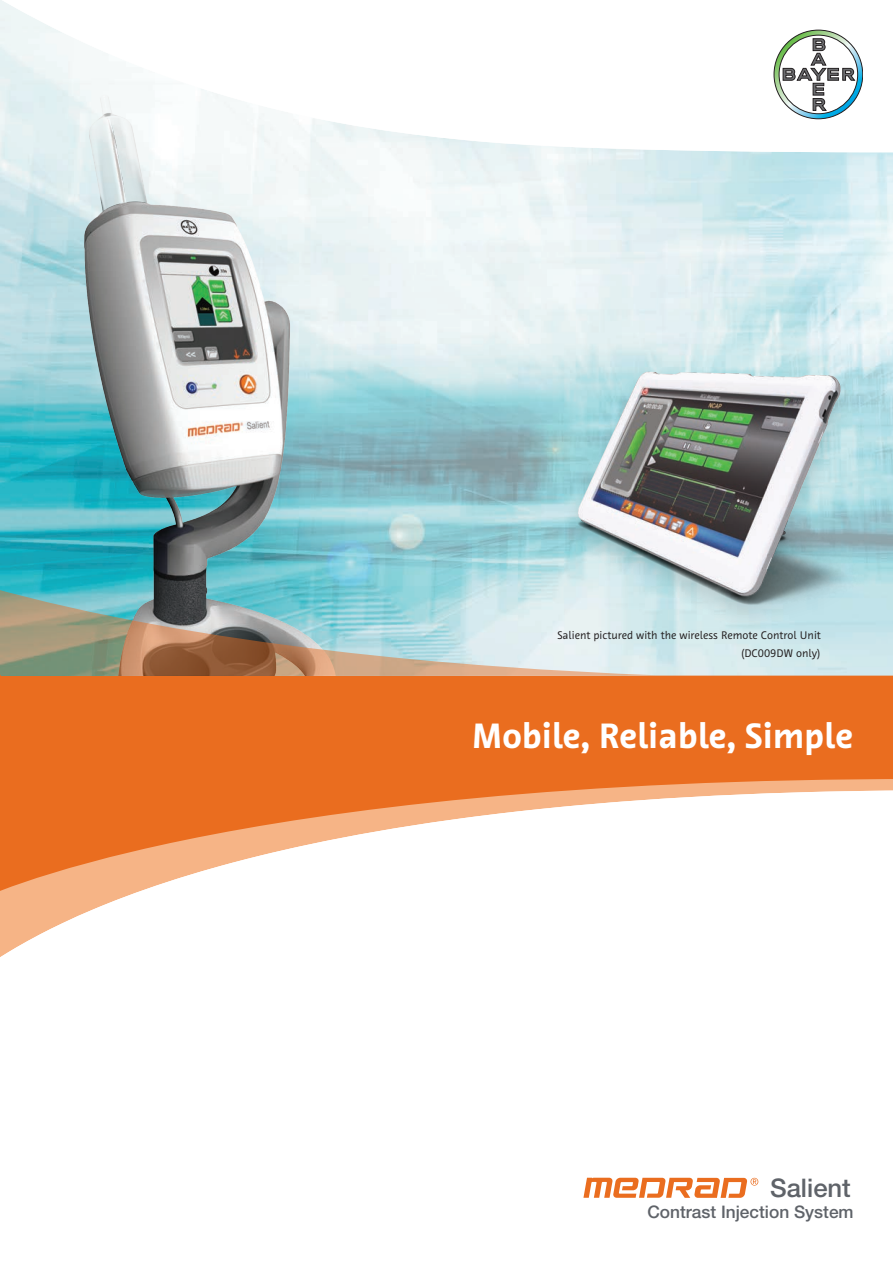
<style>
.page{position:relative;width:893px;height:1263px;background:#fff}
.page>*{position:absolute;margin:0;border:0;box-sizing:border-box;transform-origin:0 0}
.t1{font:700 36px "Bayer Sans";letter-spacing:-.01em;color:#fff}
.t2{font:500 25.65px "Helvetica Neue";color:#5f6369}
.t3{font:500 17.25px "Helvetica Neue";color:#5f6369}
.t4{font:11.25px/18px "Bayer Sans";color:#231f20;text-align:right}
</style>
<div class="page">
<img style="left:0;top:154px;width:893px;height:522px">
<img style="left:556px;top:335px;width:313px;height:296px">
<img style="left:16px;top:154px;width:332px;height:522px">
<svg style="left:0;top:0;width:893px;height:154px"></svg>
<svg style="left:0;top:901px;width:113px;height:56px"></svg>
<svg style="left:1px;top:676px;width:892px;height:225px;fill:#ea6d1f"></svg>
<svg style="left:0;top:579px;width:1px;height:322px"></svg>
<svg style="left:774px;top:30px;width:89px;height:89px"></svg>
<svg style="left:0;top:586px;width:655px;height:89px;background:#a9b8b1"></svg>
<svg style="left:583px;top:1178px;width:175px;height:20px"></svg>
<p class="t4" style="left:557px;top:626px;width:265px">Salient pictured with the wireless Remote Control Unit (DC009DW only)</p>
<h1 class="t1" style="left:472px;top:712px;width:383px">Mobile, Reliable, Simple</h1>
<h2 class="t2" style="left:770px;top:1167px;width:82px">Salient</h2>
<h3 class="t3" style="left:647px;top:1198px;width:208px">Contrast Injection System</h3>
</div>
